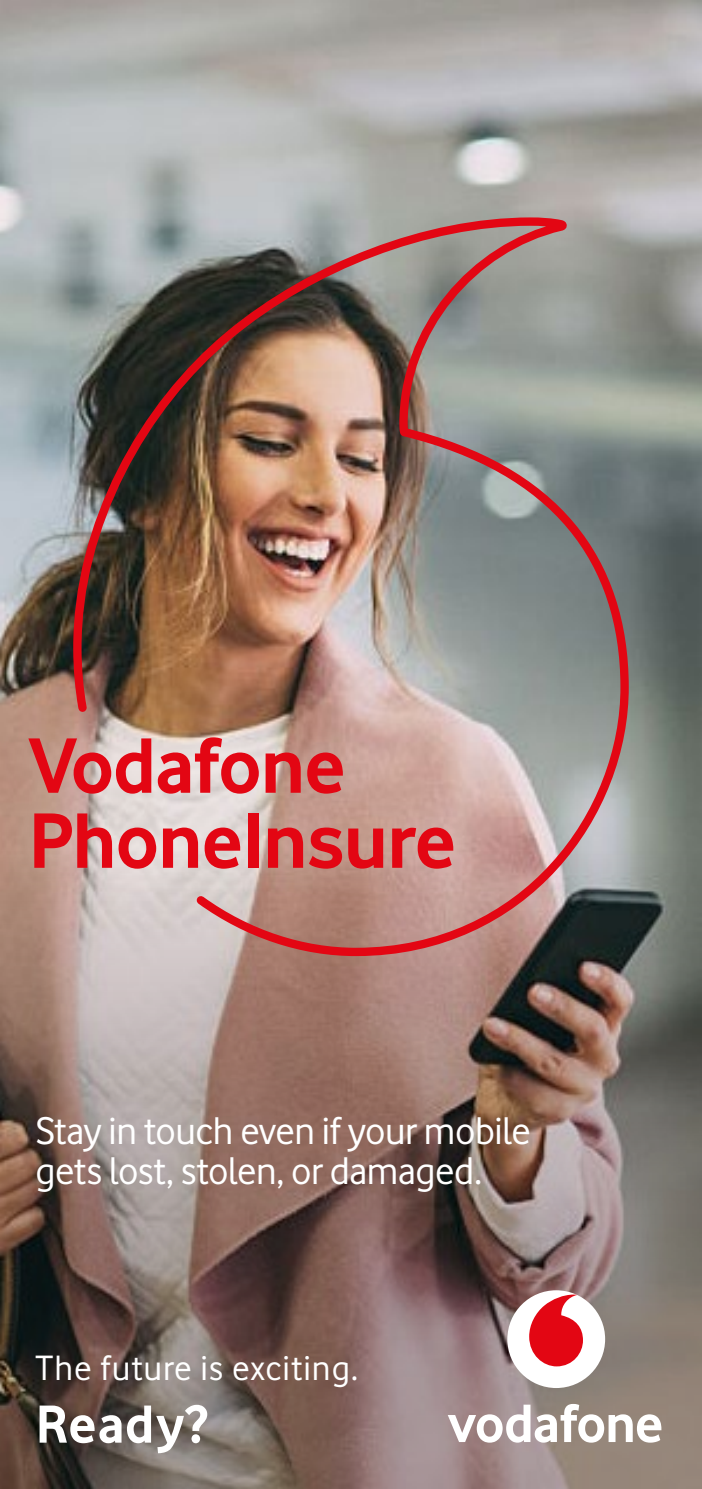
<style>
.page{position:relative;width:702px;height:1489px;background:#fff}
.page>*{position:absolute;margin:0;border:0;box-sizing:border-box;transform-origin:0 0}
.t1{font:700 81.5px/75px "Vodafone Rg";letter-spacing:-.01em;color:#e30613}
.t2{font:700 55.5px "Vodafone Rg";letter-spacing:.015em;color:#fff}
.t3{font:40px/40px "Vodafone Rg";letter-spacing:-.01em;color:#fff}
.t4{font:36.5px "Vodafone Rg";letter-spacing:.025em;color:#fff}
</style>
<div class="page">
<img style="left:0;top:0;width:702px;height:850px">
<svg style="left:0;top:850px;width:702px;height:638px;background:#836e67"></svg>
<div style="left:507px;top:1290px;width:98px;height:97px;background:#fff;border-radius:50%"></div>
<svg style="left:529px;top:1294px;width:54px;height:72px"></svg>
<svg style="left:447px;top:1403px;width:214px;height:39px"></svg>
<img style="left:76px;top:213px;width:557px;height:747px">
<div style="left:0;top:700px;width:490px;height:207px;background:#fff;opacity:.3"></div>
<h1 class="t1" style="left:28px;top:727px;width:429px">Vodafone<br>PhoneInsure</h1>
<p class="t3" style="left:35px;top:1110px;width:497px">Stay in touch even if your mobile gets lost, stolen, or damaged.</p>
<p class="t4" style="left:35px;top:1346px;width:324px">The future is exciting.</p>
<h2 class="t2" style="left:36px;top:1391px;width:173px">Ready?</h2>
</div>
